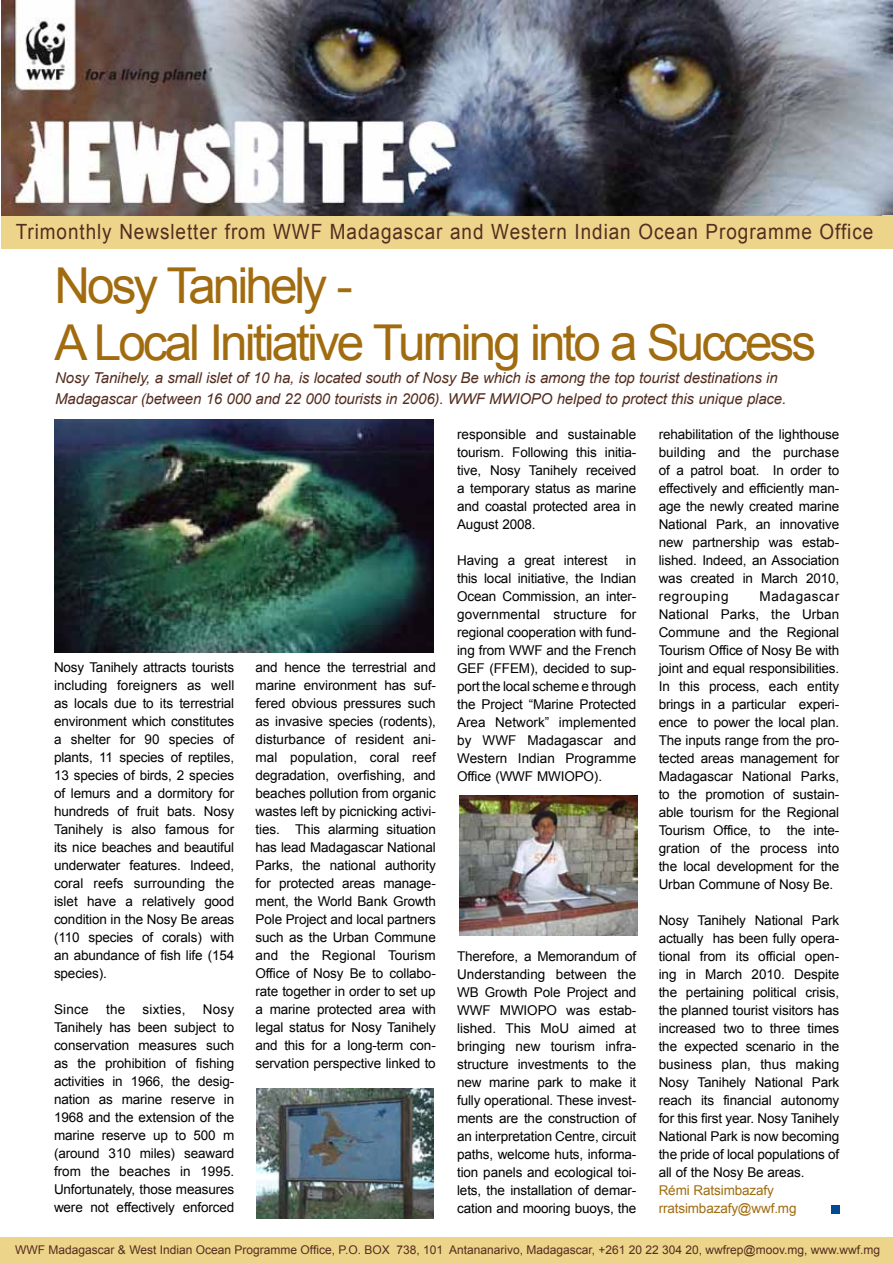
<style>
.page{position:relative;width:893px;height:1263px;background:#fff}
.page>*{position:absolute;margin:0;border:0;box-sizing:border-box;transform-origin:0 0}
.t1{font:49.5px/57px "Arial";letter-spacing:-.06em;color:#a16c0f}
.t2{font:21px "Arial";letter-spacing:.05em;color:#532d1f;scale:.9 1}
.t3{font:italic 15px/21px "Arial";letter-spacing:-.01em;color:#532d1f}
.t4{font:13.5px/18px "Arial";letter-spacing:-.01em;color:#000;text-align:justify}
.t5{font:13.5px/18px "Arial";letter-spacing:-.01em;color:#a16c0f}
.t6{font:13.5px "Arial";letter-spacing:.015em;color:#000}
.t7{font:12px "Arial";color:#532d1f}
</style>
<div class="page">
<img style="left:1px;top:0;width:892px;height:216px">
<div style="left:1px;top:216px;width:892px;height:33px;background:#edd48b"></div>
<div style="left:1px;top:1237px;width:892px;height:26px;background:#edd48b"></div>
<div style="left:831px;top:1205px;width:8px;height:8px;background:#004b93"></div>
<img style="left:54px;top:420px;width:380px;height:233px">
<img style="left:257px;top:1088px;width:177px;height:130px">
<img style="left:460px;top:795px;width:177px;height:140px">
<div style="left:883px;top:215px;width:10px;height:32px;background:#edd48b"></div>
<h2 class="t2" style="left:16px;top:218px;width:954px">Trimonthly Newsletter from WWF Madagascar and Western Indian Ocean Programme Office</h2>
<h1 class="t1" style="left:54px;top:257px;width:763px">Nosy Tanihely -<br>A Local Initiative Turning into a Success</h1>
<p class="t3" style="left:55px;top:368px;width:732px">Nosy Tanihely, a small islet of 10 ha, is located south of Nosy Be which is among the top tourist destinations in<br>Madagascar (between 16 000 and 22 000 tourists in 2006). WWF MWIOPO helped to protect this unique place.</p>
<p class="t4" style="left:54px;top:658px;width:182px">Nosy Tanihely attracts tourists including foreigners as well as locals due to its terrestrial environment which constitutes a shelter for 90 species of plants, 11 species of reptiles, 13 species of birds, 2 species of lemurs and a dormitory for hundreds of fruit bats. Nosy Tanihely is also famous for its nice beaches and beautiful underwater features. Indeed, coral reefs surrounding the islet have a relatively good condition in the Nosy Be areas (110 species of corals) with an abundance of fish life (154 species).</p>
<p class="t4" style="left:54px;top:1000px;width:36px">Since</p>
<p class="t4" style="left:106px;top:1000px;width:21px">the</p>
<p class="t6" style="left:143px;top:1000px;width:44px">sixties,</p>
<p class="t4" style="left:54px;top:1000px;width:182px;text-indent:149px">Nosy Tanihely has been subject to conservation measures such as the prohibition of fishing activities in 1966, the desig&shy;nation as marine reserve in 1968 and the extension of the marine reserve up to 500 m (around 310 miles) seaward from the beaches in 1995.<br>Unfortunately, those measures were not effectively enforced</p>
<p class="t4" style="left:256px;top:658px;width:182px">and hence the terrestrial and marine environment has suf&shy;fered obvious pressures such as invasive species (rodents), disturbance of resident ani&shy;mal population, coral reef degradation, overfishing, and beaches pollution from organic wastes left by picnicking activi&shy;ties. This alarming situation has lead Madagascar National Parks, the national authority for protected areas manage&shy;ment, the World Bank Growth Pole Project and local partners such as the Urban Commune and the Regional Tourism Office of Nosy Be to collabo&shy;rate together in order to set up a marine protected area with legal status for Nosy Tanihely and this for a long-term con&shy;servation perspective linked to</p>
<p class="t4" style="left:457px;top:425px;width:181px">responsible and sustainable tourism. Following this initia&shy;tive, Nosy Tanihely received a temporary status as marine and coastal protected area in August 2008.</p>
<p class="t4" style="left:457px;top:551px;width:152px">Having a great interest</p>
<p class="t4" style="left:457px;top:551px;width:181px;text-indent:169px">in this local initiative, the Indian Ocean Commission, an inter&shy;governmental structure for regional cooperation with fund&shy;ing from WWF and the French GEF (FFEM), decided to sup&shy;port the local scheme e through the Project “Marine Protected Area Network” implemented by WWF Madagascar and Western Indian Programme Office (WWF MWIOPO).</p>
<p class="t4" style="left:457px;top:947px;width:181px">Therefore, a Memorandum of Understanding between the WB Growth Pole Project and WWF MWIOPO was estab&shy;lished. This MoU aimed at bringing new tourism infra&shy;structure investments to the new marine park to make it fully operational. These invest&shy;ments are the construction of an interpretation Centre, circuit paths, welcome huts, informa&shy;tion panels and ecological toi&shy;lets, the installation of demar&shy;cation and mooring buoys, the</p>
<p class="t4" style="left:659px;top:426px;width:182px">rehabilitation of the lighthouse building and the purchase of a patrol boat. In order to effectively and efficiently man&shy;age the newly created marine National Park, an innovative new partnership was estab&shy;lished. Indeed, an Association was created in March 2010, regrouping</p>
<p class="t4" style="left:659px;top:587px;width:182px;text-indent:101px">Madagascar National Parks, the Urban Commune and the Regional Tourism Office of Nosy Be with joint and equal responsibilities.<br>In this process, each entity brings in a particular experi&shy;ence to power the local plan.<br>The inputs range from the pro&shy;tected areas management for Madagascar National Parks, to the promotion of sustain&shy;able tourism for the Regional Tourism Office, to the inte&shy;gration of the process into the local development for the Urban Commune of Nosy Be.</p>
<p class="t4" style="left:659px;top:911px;width:182px">Nosy Tanihely National Park actually has been fully opera&shy;tional from its official open&shy;ing in March 2010. Despite the pertaining political crisis, the planned tourist visitors has increased two to three times the expected scenario in the business plan, thus making Nosy Tanihely National Park reach its financial autonomy for this first year. Nosy Tanihely National Park is now becoming the pride of local populations of all of the Nosy Be areas.</p>
<p class="t5" style="left:659px;top:1181px;width:139px">Rémi Ratsimbazafy rratsimbazafy@wwf.mg</p>
<p class="t7" style="left:15px;top:1241px;width:866px">WWF Madagascar &amp; West Indian Ocean Programme Office, P.O. BOX 738, 101 Antananarivo, Madagascar, +261 20 22 304 20, wwfrep@moov.mg, www.wwf.mg</p>
</div>
